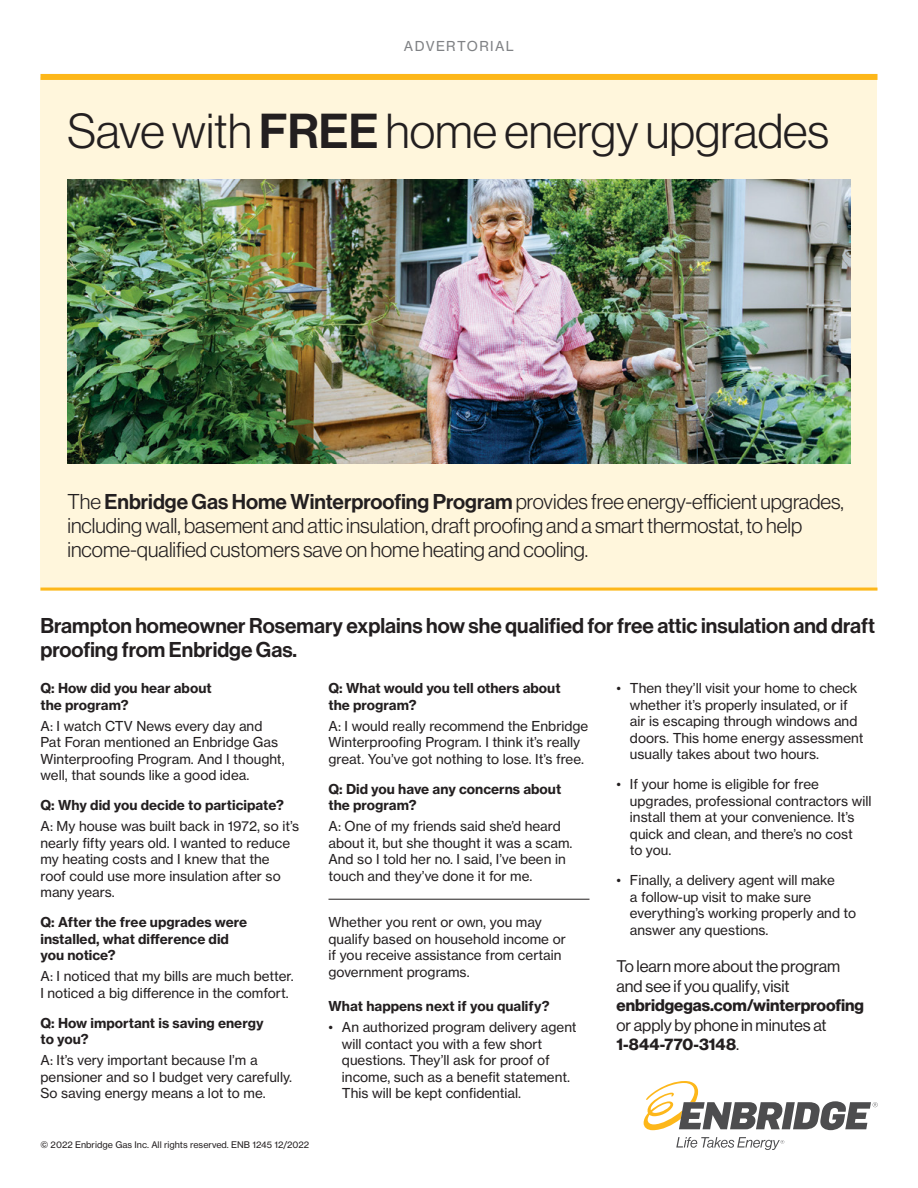
<style>
.page{position:relative;width:918px;height:1188px;background:#fff}
.page>*{position:absolute;margin:0;border:0;box-sizing:border-box;transform-origin:0 0}
.t1{font:48px "N Haas Grotesk DS Std 45 Lt";color:#231f20}
.t2{font:21px/24px "N Haas Grotesk DS Std 45 Lt";color:#231f20}
.t3{font:21px/24px "N Haas Grotesk DS Std 65 Md";color:#231f20}
.t4{font:16.5px/19.5px "N Haas Grotesk DS Std 55 Rg";color:#231f20}
.t5{font:16.5px "N Haas Grotesk DS Std 75 Bd";color:#231f20}
.t6{font:13.5px/16.5px "N Haas Grotesk TX Std 55 Rg";color:#231f20}
.t7{font:13.5px/16.5px "N Haas Grotesk TX Std 75 Bd";color:#231f20}
.t8{font:13.5px "N Haas Grotesk TX Std 55 Rg";letter-spacing:.1em;color:#808285}
.t9{font:9px "N Haas Grotesk TX Std 55 Rg";color:#231f20}
.s1{font-family:"N Haas Grotesk DS Std 65 Md"}
.s2{font-family:"N Haas Grotesk DS Std 55 Rg"}
</style>
<div class="page">
<svg style="left:644px;top:1081px;width:234px;height:49px"></svg>
<svg style="left:676px;top:1137px;width:108px;height:13px"></svg>
<div style="left:40px;top:77px;width:838px;height:514px;background:#fff6dc"></div>
<div style="left:40px;top:74px;width:838px;height:6px;background:#fdb71a"></div>
<img style="left:68px;top:180px;width:782px;height:284px">
<hr style="left:40px;top:588px;width:838px;height:3px;background:#fdb71a">
<hr style="left:328px;top:899px;width:262px;height:1px;background:#231f20">
<p class="t8" style="left:404px;top:38px;width:112px">ADVERTORIAL</p>
<h1 class="t1" style="left:68px;top:105px;width:763px">Save with <span class="s1">FREE</span> home energy upgrades</h1>
<p class="t2" style="left:68px;top:489px;width:778px">The <span class="s1">Enbridge Gas Home Winterproofing Program</span> provides free energy-efficient upgrades, including wall, basement and attic insulation, draft proofing and a smart thermostat, to help income-qualified customers save on home heating and cooling.</p>
<h2 class="t3" style="left:40px;top:614px;width:836px">Brampton homeowner Rosemary explains how she qualified for free attic insulation and draft proofing from Enbridge Gas.</h2>
<p class="t7" style="left:40px;top:680px;width:173px">Q: How did you hear about the program?</p>
<p class="t6" style="left:40px;top:718px;width:246px">A: I watch CTV News every day and Pat Foran mentioned an Enbridge Gas Winterproofing Program. And I thought, well, that sounds like a good idea.</p>
<p class="t7" style="left:40px;top:797px;width:245px">Q: Why did you decide to participate?</p>
<p class="t6" style="left:40px;top:818px;width:260px">A: My house was built back in 1972, so it’s nearly fifty years old. I wanted to reduce my heating costs and I knew that the<br>roof could use more insulation after so many years.</p>
<p class="t7" style="left:40px;top:914px;width:208px">Q: After the free upgrades were installed, what difference did you notice?</p>
<p class="t6" style="left:40px;top:968px;width:255px">A: I noticed that my bills are much better.<br>I noticed a big difference in the comfort.</p>
<p class="t7" style="left:40px;top:1015px;width:225px">Q: How important is saving energy to you?</p>
<p class="t6" style="left:40px;top:1052px;width:253px">A: It’s very important because I’m a pensioner and so I budget very carefully.<br>So saving energy means a lot to me.</p>
<p class="t7" style="left:328px;top:680px;width:234px">Q: What would you tell others about the program?</p>
<p class="t6" style="left:328px;top:718px;width:261px">A: I would really recommend the Enbridge<br>Winterproofing Program. I think it’s really great. You’ve got nothing to lose. It’s free.</p>
<p class="t7" style="left:328px;top:781px;width:234px">Q: Did you have any concerns about the program?</p>
<p class="t6" style="left:328px;top:818px;width:245px">A: One of my friends said she’d heard about it, but she thought it was a scam.<br>And so I told her no. I said, I’ve been in touch and they’ve done it for me.</p>
<p class="t6" style="left:328px;top:914px;width:239px">Whether you rent or own, you may qualify based on household income or if you receive assistance from certain government programs.</p>
<p class="t7" style="left:328px;top:998px;width:223px">What happens next if you qualify?</p>
<p class="t6" style="left:342px;top:1019px;width:236px;text-indent:-14px">• An authorized program delivery agent will contact you with a few short questions. They’ll ask for proof of income, such as a benefit statement.<br>This will be kept confidential.</p>
<p class="t6" style="left:630px;top:680px;width:235px;text-indent:-14px">• Then they’ll visit your home to check whether it’s properly insulated, or if air is escaping through windows and doors. This home energy assessment usually takes about two hours.</p>
<p class="t6" style="left:630px;top:776px;width:243px;text-indent:-14px">• If your home is eligible for free upgrades, professional contractors will install them at your convenience. It’s quick and clean, and there’s no cost<br>to you.</p>
<p class="t6" style="left:630px;top:872px;width:228px;text-indent:-14px">• Finally, a delivery agent will make<br>a follow-up visit to make sure everything’s working properly and to answer any questions.</p>
<p class="t4" style="left:616px;top:957px;width:225px">To learn more about the program and see if you qualify, visit</p>
<p class="t5" style="left:616px;top:996px;width:249px">enbridgegas.com/winterproofing</p>
<p class="t4" style="left:616px;top:1015px;width:212px">or apply by phone in minutes at</p>
<p class="t5" style="left:616px;top:1035px;width:124px">1-844-770-3148<span class="s2">.</span></p>
<p class="t9" style="left:40px;top:1139px;width:270px">© 2022 Enbridge Gas Inc. All rights reserved. ENB 1245 12/2022</p>
</div>
